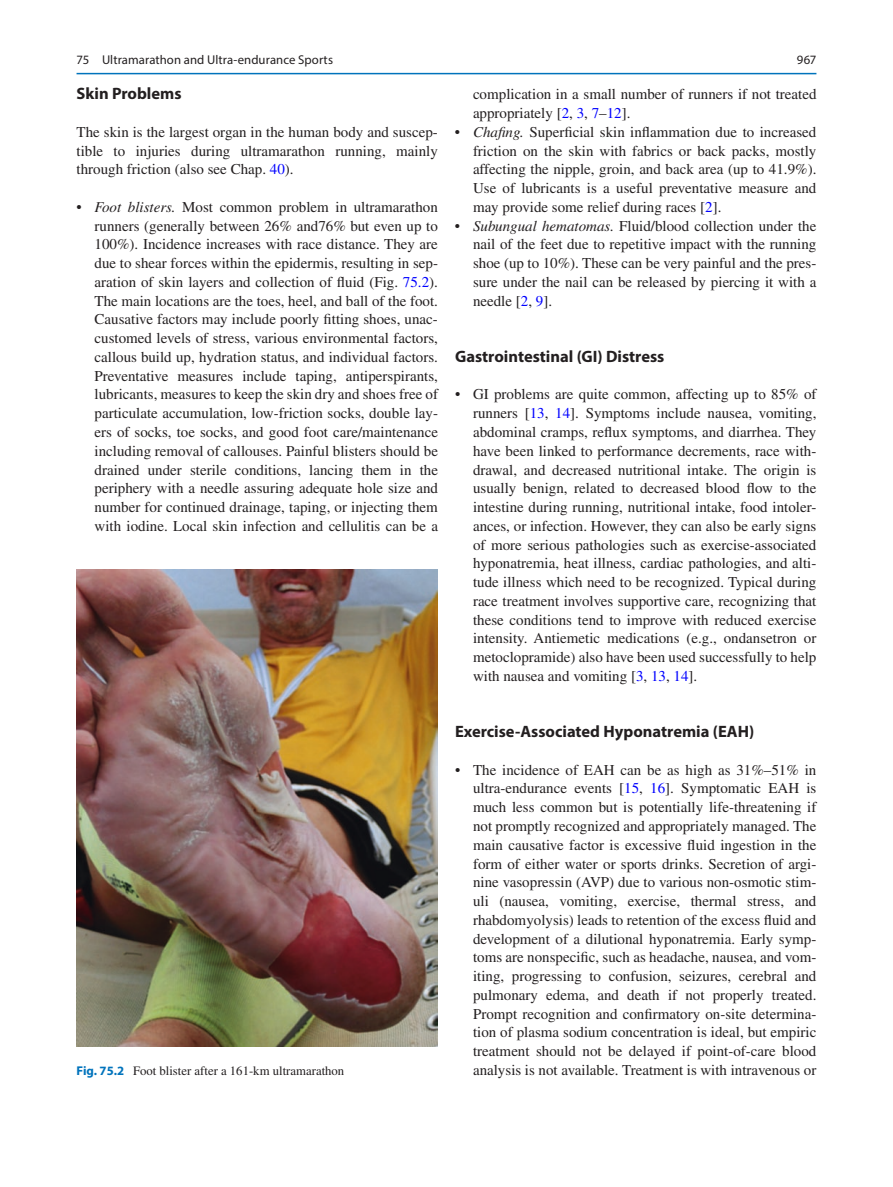
<style>
.page{position:relative;width:893px;height:1187px;background:#fff}
.page>*{position:absolute;margin:0;border:0;box-sizing:border-box;transform-origin:0 0}
.t1{font:700 16.5px "Rcytwm Myriad Pro";color:#231f20}
.t2{font:15px/18.8px "Kbvqnf Times LT Std";color:#231f20;text-align:justify}
.t3{font:12.75px "Kbvqnf Times LT Std";color:#231f20}
.t4{font:12.75px "Mgrlfd Myriad Pro";letter-spacing:.005em;color:#231f20}
.t5{font:12.75px "Hrjkrd Myriad Pro";color:#231f20}
.s1{color:#00f}
.s2{font-family:"Pnpfhw Times LT Std";font-style:italic}
.s3{font-family:"Rcytwm Myriad Pro";font-weight:700;color:#0073bc}
</style>
<div class="page">
<img style="left:77px;top:570px;width:361px;height:476px">
<hr style="left:77px;top:73px;width:739px;height:1px;background:#0073bc">
<p class="t4" style="left:77px;top:52px;width:258px">75 Ultramarathon and Ultra-endurance Sports</p>
<p class="t1" style="left:77px;top:83px;width:107px">Skin Problems</p>
<p class="t2" style="left:77px;top:122px;width:363px">The skin is the largest organ in the human body and suscep&shy;tible to injuries during ultramarathon running, mainly through friction (also see Chap. <span class="s1">40</span>).</p>
<p class="t2" style="left:95px;top:197px;width:345px;text-indent:-18px">• <span class="s2">Foot blisters.</span> Most common problem in ultramarathon runners (generally between 26% and76% but even up to 100%). Incidence increases with race distance. They are due to shear forces within the epidermis, resulting in sep&shy;aration of skin layers and collection of fluid (Fig. <span class="s1">75.2</span>).<br>The main locations are the toes, heel, and ball of the foot.<br>Causative factors may include poorly fitting shoes, unac&shy;customed levels of stress, various environmental factors, callous build up, hydration status, and individual factors.<br>Preventative measures include taping, antiperspirants, lubricants, measures to keep the skin dry and shoes free of particulate accumulation, low-friction socks, double lay&shy;ers of socks, toe socks, and good foot care/maintenance including removal of callouses. Painful blisters should be drained under sterile conditions, lancing them in the periphery with a needle assuring adequate hole size and number for continued drainage, taping, or injecting them with iodine. Local skin infection and cellulitis can be a</p>
<p class="t5" style="left:797px;top:52px;width:21px">967</p>
<p class="t2" style="left:473px;top:85px;width:345px">complication in a small number of runners if not treated appropriately [<span class="s1">2</span>, <span class="s1">3</span>, <span class="s1">7</span>–<span class="s1">12</span>].</p>
<p class="t2" style="left:473px;top:122px;width:345px;text-indent:-18px">• <span class="s2">Chafing.</span> Superficial skin inflammation due to increased friction on the skin with fabrics or back packs, mostly affecting the nipple, groin, and back area (up to 41.9%).<br>Use of lubricants is a useful preventative measure and may provide some relief during races [<span class="s1">2</span>].</p>
<p class="t2" style="left:473px;top:216px;width:345px;text-indent:-18px">• <span class="s2">Subungual hematomas.</span> Fluid/blood collection under the nail of the feet due to repetitive impact with the running shoe (up to 10%). These can be very painful and the pres&shy;sure under the nail can be released by piercing it with a needle [<span class="s1">2</span>, <span class="s1">9</span>].</p>
<p class="t1" style="left:455px;top:345px;width:211px">Gastrointestinal (GI) Distress</p>
<p class="t2" style="left:473px;top:385px;width:345px;text-indent:-18px">• GI problems are quite common, affecting up to 85% of runners [<span class="s1">13</span>, <span class="s1">14</span>]. Symptoms include nausea, vomiting, abdominal cramps, reflux symptoms, and diarrhea. They have been linked to performance decrements, race with&shy;drawal, and decreased nutritional intake. The origin is usually benign, related to decreased blood flow to the intestine during running, nutritional intake, food intoler&shy;ances, or infection. However, they can also be early signs of more serious pathologies such as exercise-associated hyponatremia, heat illness, cardiac pathologies, and alti&shy;tude illness which need to be recognized. Typical during race treatment involves supportive care, recognizing that these conditions tend to improve with reduced exercise intensity. Antiemetic medications (e.g., ondansetron or metoclopramide) also have been used successfully to help with nausea and vomiting [<span class="s1">3</span>, <span class="s1">13</span>, <span class="s1">14</span>].</p>
<p class="t1" style="left:455px;top:720px;width:301px">Exercise-Associated Hyponatremia (EAH)</p>
<p class="t2" style="left:473px;top:760px;width:345px;text-indent:-18px">• The incidence of EAH can be as high as 31%–51% in ultra-endurance events [<span class="s1">15</span>, <span class="s1">16</span>]. Symptomatic EAH is much less common but is potentially life-threatening if not promptly recognized and appropriately managed. The main causative factor is excessive fluid ingestion in the form of either water or sports drinks. Secretion of argi&shy;nine vasopressin (AVP) due to various non-osmotic stim&shy;uli (nausea, vomiting, exercise, thermal stress, and rhabdomyolysis) leads to retention of the excess fluid and development of a dilutional hyponatremia. Early symp&shy;toms are nonspecific, such as headache, nausea, and vom&shy;iting, progressing to confusion, seizures, cerebral and pulmonary edema, and death if not properly treated.<br>Prompt recognition and confirmatory on-site determina&shy;tion of plasma sodium concentration is ideal, but empiric treatment should not be delayed if point-of-care blood</p>
<p class="t3" style="left:77px;top:1063px;width:269px"><span class="s3">Fig. 75.2</span> Foot blister after a 161-km ultramarathon</p>
<p class="t2" style="left:473px;top:1060px;width:345px">analysis is not available. Treatment is with intravenous or</p>
</div>
